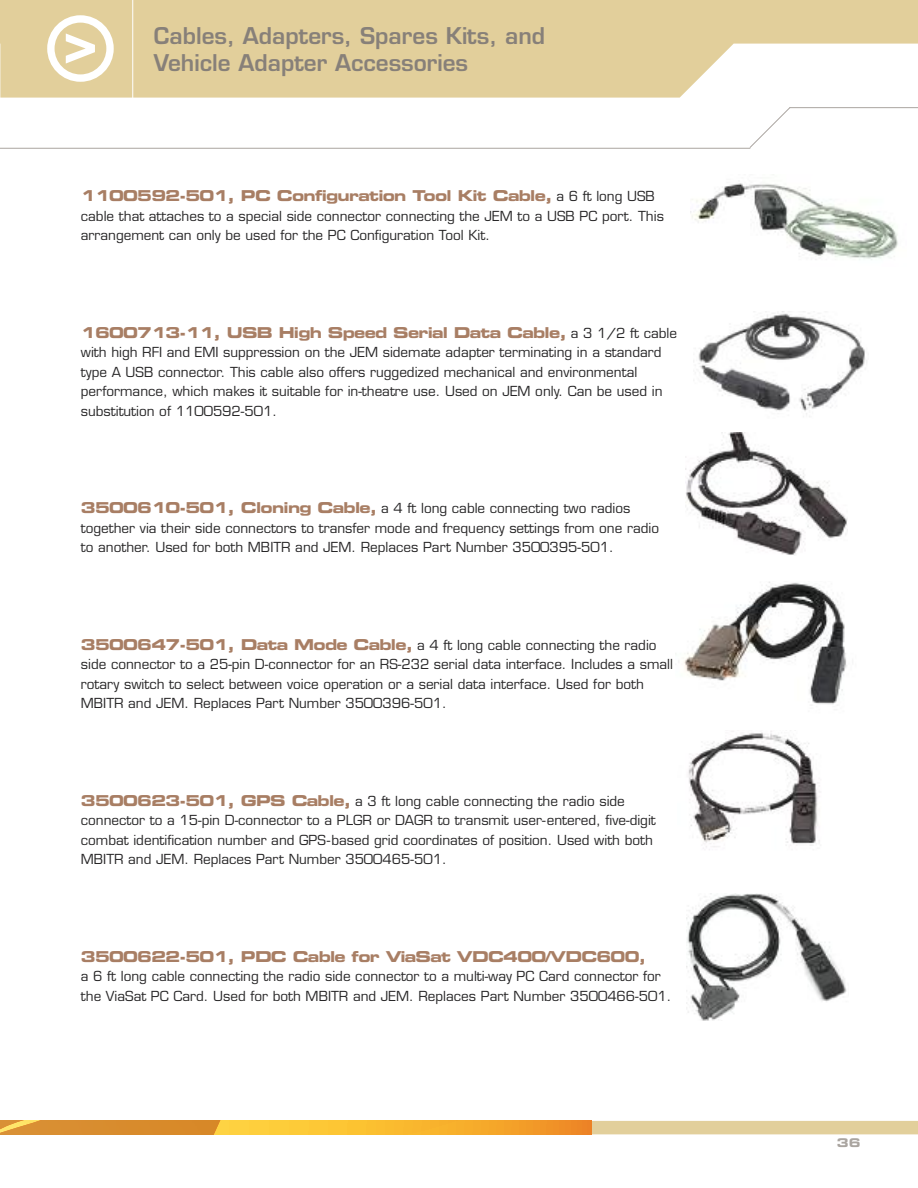
<style>
.page{position:relative;width:918px;height:1188px;background:#fff}
.page>*{position:absolute;margin:0;border:0;box-sizing:border-box;transform-origin:0 0}
.t1{font:600 22.5px/27px "Eurostile";color:#878079}
.t2{font:15px "Eurostile Bold Extended Two";letter-spacing:-.05em;color:#a87e64}
.t3{font:13.5px/19.5px "Eurostile";color:#272627}
.t4{font:12px "Eurostile Bold Extended Two";color:#aaa5a0}
.s1{font-family:"Eurostile";font-size:13.5px;color:#272627}
.s2{font-family:"Eurostile Bold Extended Two";font-size:15px;color:#a87e64}
</style>
<div class="page">
<svg style="left:222px;top:1121px;width:696px;height:13px;background:#edc162"></svg>
<img style="left:0;top:1121px;width:222px;height:13px">
<img style="left:685px;top:432px;width:162px;height:123px">
<hr style="left:790px;top:107px;width:128px;height:1px;background:#aaa5a0">
<svg style="left:749px;top:107px;width:42px;height:42px"></svg>
<svg style="left:7px;top:0;width:911px;height:98px;background:#e6d5a8"></svg>
<div style="left:47px;top:15px;width:67px;height:67px;border:7px solid #fff;border-radius:50%"></div>
<svg style="left:66px;top:33px;width:29px;height:31px"></svg>
<hr style="left:132px;top:0;width:1px;height:100px;background:#fff">
<svg style="left:0;top:0;width:7px;height:98px"></svg>
<hr style="left:0;top:148px;width:750px;height:1px;background:#aaa5a0">
<img style="left:678px;top:581px;width:169px;height:125px">
<img style="left:688px;top:731px;width:132px;height:119px">
<img style="left:687px;top:893px;width:160px;height:128px">
<img style="left:691px;top:183px;width:207px;height:77px">
<img style="left:693px;top:312px;width:174px;height:105px">
<h1 class="t1" style="left:154px;top:25px;width:393px">Cables, Adapters, Spares Kits, and<br>Vehicle Adapter Accessories</h1>
<p class="t2" style="left:81px;top:191px;width:576px">1100592-501, PC Configuration Tool Kit Cable, <span class="s1">a 6 ft long USB</span></p>
<p class="t3" style="left:81px;top:208px;width:585px">cable that attaches to a special side connector connecting the JEM to a USB PC port. This arrangement can only be used for the PC Configuration Tool Kit.</p>
<p class="t2" style="left:81px;top:327px;width:598px">1600713-11, USB High Speed Serial Data Cable, <span class="s1">a 3 1/2 ft cable</span></p>
<p class="t3" style="left:81px;top:344px;width:583px">with high RFI and EMI suppression on the JEM sidemate adapter terminating in a standard type A USB connector. This cable also offers ruggedized mechanical and environmental performance, which makes it suitable for in-theatre use. Used on JEM only. Can be used in substitution of 1100592-501.</p>
<p class="t3" style="left:81px;top:500px;width:580px"><span class="s2">3500610-501, Cloning Cable,</span> a 4 ft long cable connecting two radios together via their side connectors to transfer mode and frequency settings from one radio to another. Used for both MBITR and JEM. Replaces Part Number 3500395-501.</p>
<p class="t3" style="left:81px;top:637px;width:593px"><span class="s2">3500647-501, Data Mode Cable,</span> a 4 ft long cable connecting the radio side connector to a 25-pin D-connector for an RS-232 serial data interface. Includes a small rotary switch to select between voice operation or a serial data interface. Used for both MBITR and JEM. Replaces Part Number 3500396-501.</p>
<p class="t3" style="left:81px;top:793px;width:576px"><span class="s2">3500623-501, GPS Cable,</span> a 3 ft long cable connecting the radio side connector to a 15-pin D-connector to a PLGR or DAGR to transmit user-entered, five-digit combat identification number and GPS-based grid coordinates of position. Used with both MBITR and JEM. Replaces Part Number 3500465-501.</p>
<p class="t2" style="left:81px;top:951px;width:567px">3500622-501, PDC Cable for ViaSat VDC400/VDC600,</p>
<p class="t3" style="left:81px;top:968px;width:592px">a 6 ft long cable connecting the radio side connector to a multi-way PC Card connector for the ViaSat PC Card. Used for both MBITR and JEM. Replaces Part Number 3500466-501.</p>
<p class="t4" style="left:837px;top:1138px;width:25px">36</p>
</div>
